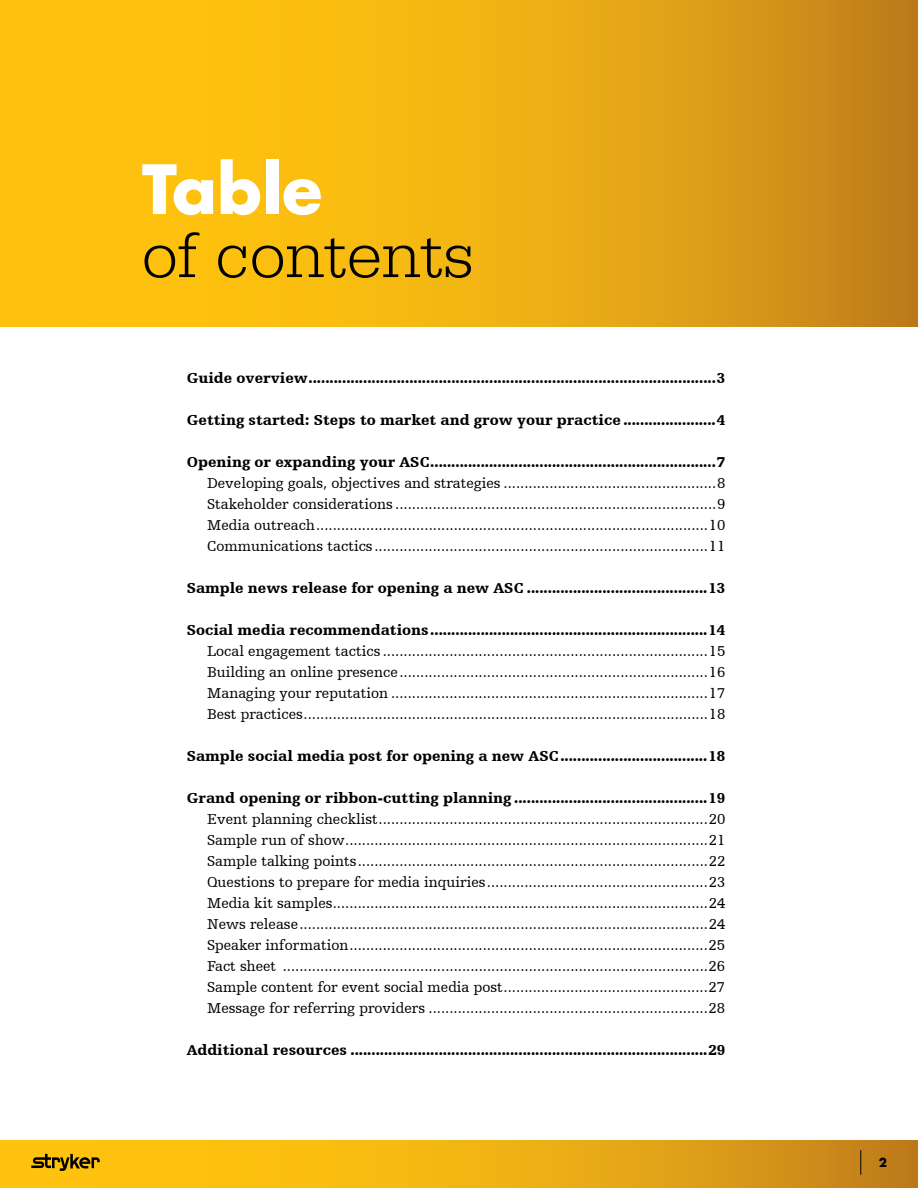
<style>
.page{position:relative;width:918px;height:1188px;background:#fff}
.page>*{position:absolute;margin:0;border:0;box-sizing:border-box;transform-origin:0 0}
.t1{font:300 66px "URW Egyptienne TOT";color:#000}
.t2{font:700 66px "Futura For Stryker";color:#fff}
.t3{font:15px/21px "Humanist Slabserif 712 BT";color:#000;text-align:justify}
.t4{font:900 15px "Humanist Slabserif 712 BT";color:#000}
.t5{font:700 12px "Futura For Stryker";color:#000}
</style>
<div class="page">
<svg style="left:0;top:0;width:918px;height:327px"></svg>
<svg style="left:0;top:1140px;width:918px;height:48px"></svg>
<svg style="left:31px;top:1154px;width:69px;height:17px"></svg>
<svg style="left:861px;top:1150px;width:1px;height:25px"></svg>
<h1 class="t2" style="left:142px;top:145px;width:182px">Table</h1>
<h1 class="t1" style="left:142px;top:217px;width:333px">of contents</h1>
<p class="t4" style="left:187px;top:369px;width:540px">Guide overview.................................................................................................3</p>
<p class="t4" style="left:187px;top:411px;width:540px">Getting started: Steps to market and grow your practice ......................4</p>
<p class="t4" style="left:187px;top:453px;width:540px">Opening or expanding your ASC....................................................................7</p>
<p class="t3" style="left:207px;top:473px;width:520px">Developing goals, objectives and strategies ...................................................8<br>Stakeholder considerations .............................................................................9<br>Media outreach..............................................................................................10<br>Communications tactics ................................................................................11</p>
<p class="t4" style="left:187px;top:579px;width:540px">Sample news release for opening a new ASC ...........................................13</p>
<p class="t4" style="left:187px;top:621px;width:540px">Social media recommendations..................................................................14</p>
<p class="t3" style="left:207px;top:641px;width:520px">Local engagement tactics ..............................................................................15<br>Building an online presence..........................................................................16<br>Managing your reputation ............................................................................17<br>Best practices.................................................................................................18</p>
<p class="t4" style="left:187px;top:747px;width:540px">Sample social media post for opening a new ASC...................................18</p>
<p class="t4" style="left:187px;top:789px;width:540px">Grand opening or ribbon-cutting planning ..............................................19</p>
<p class="t3" style="left:207px;top:809px;width:520px">Event planning checklist...............................................................................20<br>Sample run of show.......................................................................................21<br>Sample talking points....................................................................................22<br>Questions to prepare for media inquiries.....................................................23<br>Media kit samples..........................................................................................24<br>News release..................................................................................................24<br>Speaker information......................................................................................25<br>Fact sheet ......................................................................................................26<br>Sample content for event social media post.................................................27<br>Message for referring providers ...................................................................28</p>
<p class="t4" style="left:187px;top:1041px;width:540px">Additional resources .....................................................................................29</p>
<p class="t5" style="left:879px;top:1155px;width:10px">2</p>
</div>
